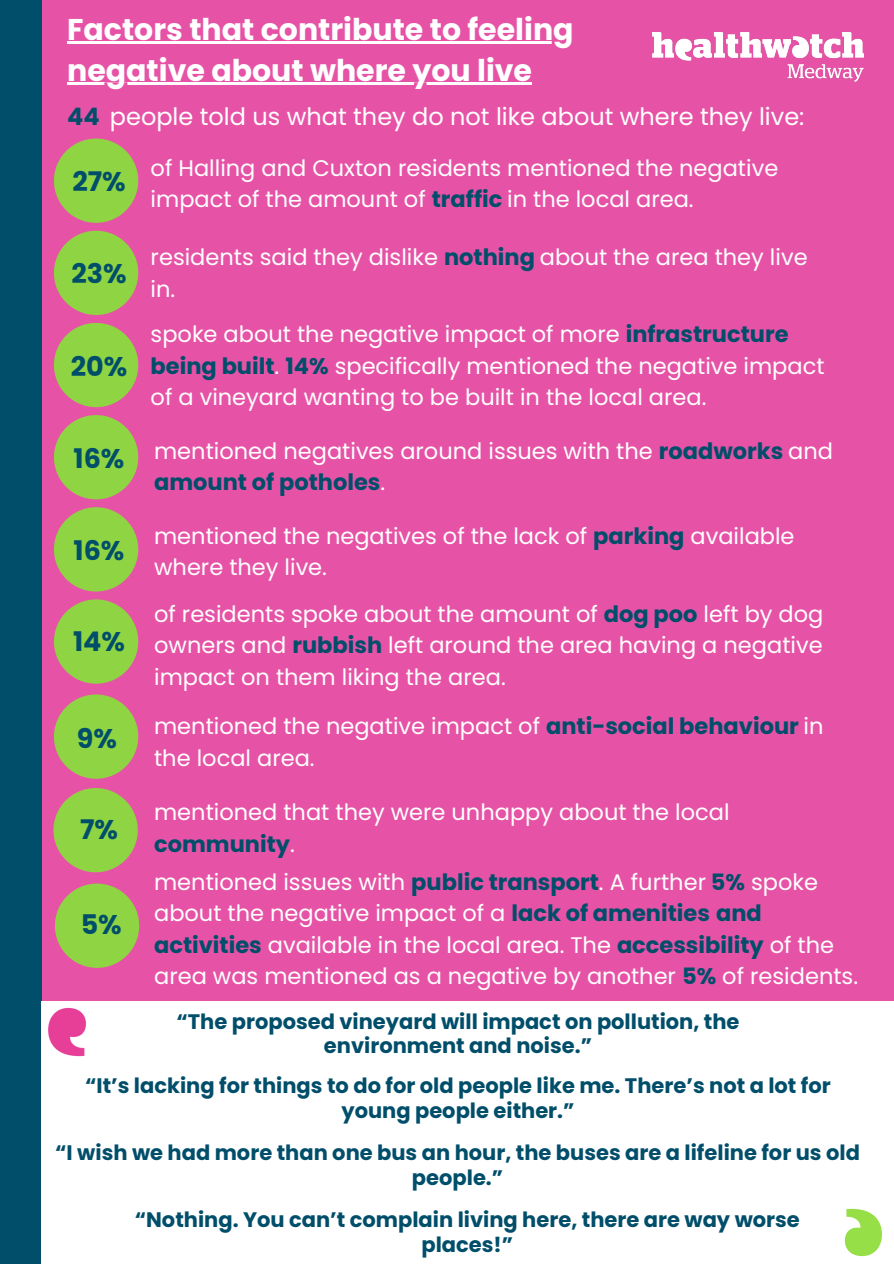
<style>
.page{position:relative;width:894px;height:1264px;background:#fff}
.page>*{position:absolute;margin:0;border:0;box-sizing:border-box;transform-origin:0 0}
.t1{font:700 30px "Poppins";color:#fff}
.t2{font:700 27px "Poppins";color:#004e6a}
.t3{font:24px "Poppins";color:#fff}
.t4{font:22.5px/31.5px "Poppins";color:#fff}
.t5{font:700 21px/24.8px "Poppins";color:#004e6a;text-align:center}
.s1{font-weight:700;color:#004e6a}
</style>
<div class="page">
<div style="left:0;top:0;width:893px;height:1263px;background:#e653a6"></div>
<div style="left:0;top:0;width:41px;height:1263px;background:#004e6a"></div>
<div style="left:41px;top:1001px;width:852px;height:262px;background:#fff"></div>
<div style="left:54px;top:138px;width:84px;height:85px;background:#8fd443;border-radius:50%"></div>
<div style="left:54px;top:231px;width:84px;height:84px;background:#8fd443;border-radius:50%"></div>
<div style="left:54px;top:323px;width:84px;height:84px;background:#8fd443;border-radius:50%"></div>
<div style="left:54px;top:415px;width:84px;height:84px;background:#8fd443;border-radius:50%"></div>
<div style="left:54px;top:507px;width:84px;height:84px;background:#8fd443;border-radius:50%"></div>
<div style="left:54px;top:694px;width:84px;height:84px;background:#8fd443;border-radius:50%"></div>
<hr style="left:67px;top:41px;width:506px;height:3px;background:#fff">
<hr style="left:67px;top:83px;width:465px;height:2px;background:#fff">
<img style="left:652px;top:33px;width:211px;height:49px">
<img style="left:48px;top:1007px;width:39px;height:50px">
<img style="left:844px;top:1208px;width:38px;height:49px">
<div style="left:54px;top:599px;width:84px;height:84px;background:#8fd443;border-radius:50%"></div>
<div style="left:53px;top:788px;width:85px;height:84px;background:#8fd443;border-radius:50%"></div>
<div style="left:55px;top:883px;width:84px;height:84px;background:#8fd443;border-radius:50%"></div>
<h1 class="t1" style="left:67px;top:8px;width:508px">Factors that contribute to feeling</h1>
<h3 class="t1" style="left:67px;top:50px;width:466px">negative about where you live</h3>
<h3 class="t3" style="left:67px;top:99px;width:738px"><span class="s1">44</span> people told us what they do not like about where they live:</h3>
<h3 class="t2" style="left:72px;top:163px;width:55px">27%</h3>
<p class="t4" style="left:151px;top:152px;width:629px">of Halling and Cuxton residents mentioned the negative impact of the amount of <span class="s1">traffic</span> in the local area.</p>
<p class="t4" style="left:151px;top:241px;width:658px">residents said they dislike <span class="s1">nothing</span> about the area they live in.</p>
<p class="t4" style="left:151px;top:319px;width:675px">spoke about the negative impact of more <span class="s1">infrastructure being built</span>. <span class="s1">14%</span> specifically mentioned the negative impact of a vineyard wanting to be built in the local area.</p>
<h2 class="t2" style="left:71px;top:255px;width:57px">23%</h2>
<h3 class="t2" style="left:71px;top:347px;width:58px">20%</h3>
<h3 class="t2" style="left:74px;top:439px;width:52px">16%</h3>
<h2 class="t2" style="left:74px;top:531px;width:52px">16%</h2>
<h3 class="t2" style="left:73px;top:622px;width:53px">14%</h3>
<h2 class="t2" style="left:77px;top:719px;width:42px">9%</h2>
<h2 class="t2" style="left:80px;top:811px;width:39px">7%</h2>
<h3 class="t2" style="left:81px;top:906px;width:43px">5%</h3>
<h3 class="t4" style="left:154px;top:435px;width:680px">mentioned negatives around issues with the <span class="s1">roadworks</span> and <span class="s1">amount of potholes</span>.</h3>
<h3 class="t4" style="left:154px;top:520px;width:641px">mentioned the negatives of the lack of <span class="s1">parking</span> available where they live.</h3>
<p class="t4" style="left:154px;top:598px;width:670px;text-align:justify">of residents spoke about the amount of <span class="s1">dog poo</span> left by dog owners and <span class="s1">rubbish</span> left around the area having a negative impact on them liking the area.</p>
<h2 class="t4" style="left:154px;top:711px;width:670px">mentioned the negative impact of <span class="s1">anti-social behaviour</span> in the local area.</h2>
<h2 class="t4" style="left:154px;top:796px;width:576px">mentioned that they were unhappy about the local <span class="s1">community</span>.</h2>
<h2 class="t4" style="left:154px;top:866px;width:705px">mentioned issues with <span class="s1">public transport</span>. A further <span class="s1">5%</span> spoke about the negative impact of a <span class="s1">lack of amenities and activities</span> available in the local area. The <span class="s1">accessibility</span> of the area was mentioned as a negative by another <span class="s1">5%</span> of residents.</h2>
<h3 class="t5" style="left:176px;top:1008px;width:564px">“The proposed vineyard will impact on pollution, the environment and noise.”</h3>
<p class="t5" style="left:85px;top:1073px;width:747px">“It’s lacking for things to do for old people like me. There’s not a lot for young people either.”</p>
<p class="t5" style="left:55px;top:1140px;width:806px">“I wish we had more than one bus an hour, the buses are a lifeline for us old people.”</p>
<p class="t5" style="left:135px;top:1207px;width:666px">“Nothing. You can’t complain living here, there are way worse places!”</p>
</div>
